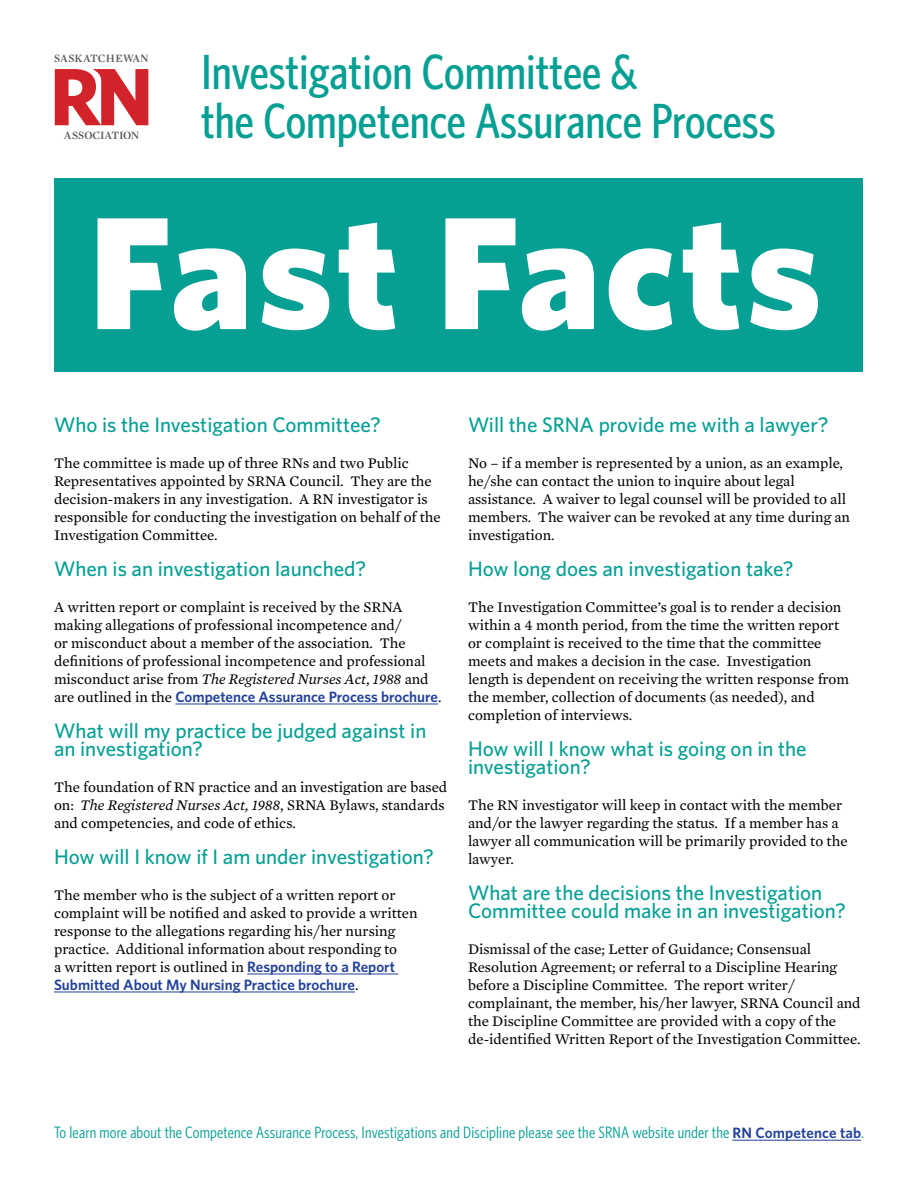
<style>
.page{position:relative;width:918px;height:1188px;background:#fff}
.page>*{position:absolute;margin:0;border:0;box-sizing:border-box;transform-origin:0 0}
.t1{font:900 160.5px "Whitney HTF";letter-spacing:.03em;color:#fff}
.t2{font:500 condensed 49.5px/49.5px "Whitney HTF";color:#059f93}
.t3{font:500 21px/18px "Whitney HTF";color:#059f93}
.t4{font:condensed 16.5px "Whitney HTF";letter-spacing:.01em;color:#059f93}
.t5{font:15px/18px "Mercury Text G2 Roman";color:#000}
.t6{font:italic 15px "Mercury Text G2";color:#000}
.t7{font:600 15px "Whitney HTF";color:#21409a}
.t8{font:11.4px "Mercury Display Semibold SC";letter-spacing:.01em;color:#58595b}
.s1{font-family:"Mercury Text G2 Roman";font-style:normal}
.s2{font-family:"Mercury Text G2 Roman";font-weight:400;color:#000}
.s3{font-family:"Whitney HTF";font-weight:600;color:#21409a}
.s4{font-weight:600;font-stretch:normal;font-size:15px;color:#21409a}
</style>
<div class="page">
<div style="left:54px;top:178px;width:808px;height:194px;background:#059f93"></div>
<hr style="left:175px;top:704px;width:263px;height:1px;background:#21409a">
<hr style="left:247px;top:974px;width:151px;height:1px;background:#21409a">
<hr style="left:54px;top:992px;width:301px;height:1px;background:#21409a">
<hr style="left:732px;top:1140px;width:129px;height:1px;background:#21409a">
<svg style="left:55px;top:69px;width:93px;height:56px"></svg>
<p class="t8" style="left:54px;top:52px;width:96px">SASKATCHEWAN</p>
<p class="t8" style="left:64px;top:129px;width:77px">ASSOCIATION</p>
<h2 class="t2" style="left:201px;top:46px;width:576px">Investigation Committee &amp;<br>the Competence Assurance Process</h2>
<h1 class="t1" style="left:89px;top:176px;width:735px">Fast Facts</h1>
<h3 class="t3" style="left:54px;top:415px;width:329px">Who is the Investigation Committee?</h3>
<p class="t5" style="left:54px;top:454px;width:388px">The committee is made up of three RNs and two Public Representatives appointed by SRNA Council. They are the decision-makers in any investigation. A RN investigator is responsible for conducting the investigation on behalf of the Investigation Committee.</p>
<h3 class="t3" style="left:54px;top:559px;width:314px">When is an investigation launched?</h3>
<p class="t5" style="left:54px;top:598px;width:373px">A written report or complaint is received by the SRNA making allegations of professional incompetence and/<br>or misconduct about a member of the association. The definitions of professional incompetence and professional</p>
<p class="t6" style="left:54px;top:670px;width:376px"><span class="s1">misconduct arise from</span> The Registered Nurses Act, 1988 <span class="s1">and</span></p>
<p class="t7" style="left:54px;top:688px;width:389px"><span class="s2">are outlined in the</span> Competence Assurance Process brochure<span class="s2">.</span></p>
<h3 class="t3" style="left:54px;top:721px;width:374px">What will my practice be judged against in an investigation?</h3>
<p class="t5" style="left:54px;top:778px;width:395px">The foundation of RN practice and an investigation are based</p>
<p class="t6" style="left:54px;top:796px;width:392px"><span class="s1">on:</span> The Registered Nurses Act, 1988<span class="s1">, SRNA Bylaws, standards</span></p>
<p class="t5" style="left:54px;top:814px;width:243px">and competencies, and code of ethics.</p>
<h3 class="t3" style="left:54px;top:847px;width:382px">How will I know if I am under investigation?</h3>
<p class="t5" style="left:54px;top:886px;width:365px">The member who is the subject of a written report or complaint will be notified and asked to provide a written response to the allegations regarding his/her nursing practice. Additional information about responding to<br>a written report is outlined in <span class="s3">Responding to a Report</span></p>
<p class="t7" style="left:54px;top:976px;width:306px">Submitted About My Nursing Practice brochure<span class="s2">.</span></p>
<h3 class="t3" style="left:468px;top:415px;width:362px">Will the SRNA provide me with a lawyer?</h3>
<p class="t5" style="left:468px;top:454px;width:384px">No – if a member is represented by a union, as an example, he/she can contact the union to inquire about legal assistance. A waiver to legal counsel will be provided to all members. The waiver can be revoked at any time during an investigation.</p>
<h3 class="t3" style="left:468px;top:559px;width:327px">How long does an investigation take?</h3>
<p class="t5" style="left:468px;top:598px;width:383px">The Investigation Committee’s goal is to render a decision within a 4 month period, from the time the written report or complaint is received to the time that the committee meets and makes a decision in the case. Investigation length is dependent on receiving the written response from the member, collection of documents (as needed), and completion of interviews.</p>
<h3 class="t3" style="left:468px;top:739px;width:340px">How will I know what is going on in the investigation?</h3>
<p class="t5" style="left:468px;top:796px;width:381px">The RN investigator will keep in contact with the member and/or the lawyer regarding the status. If a member has a lawyer all communication will be primarily provided to the lawyer.</p>
<h3 class="t3" style="left:468px;top:883px;width:380px">What are the decisions the Investigation<br>Committee could make in an investigation?</h3>
<p class="t5" style="left:468px;top:940px;width:394px">Dismissal of the case; Letter of Guidance; Consensual Resolution Agreement; or referral to a Discipline Hearing before a Discipline Committee. The report writer/ complainant, the member, his/her lawyer, SRNA Council and the Discipline Committee are provided with a copy of the de-identified Written Report of the Investigation Committee.</p>
<p class="t4" style="left:54px;top:1123px;width:811px">To learn more about the Competence Assurance Process, Investigations and Discipline please see the SRNA website under the <span class="s4">RN Competence tab</span>.</p>
</div>
